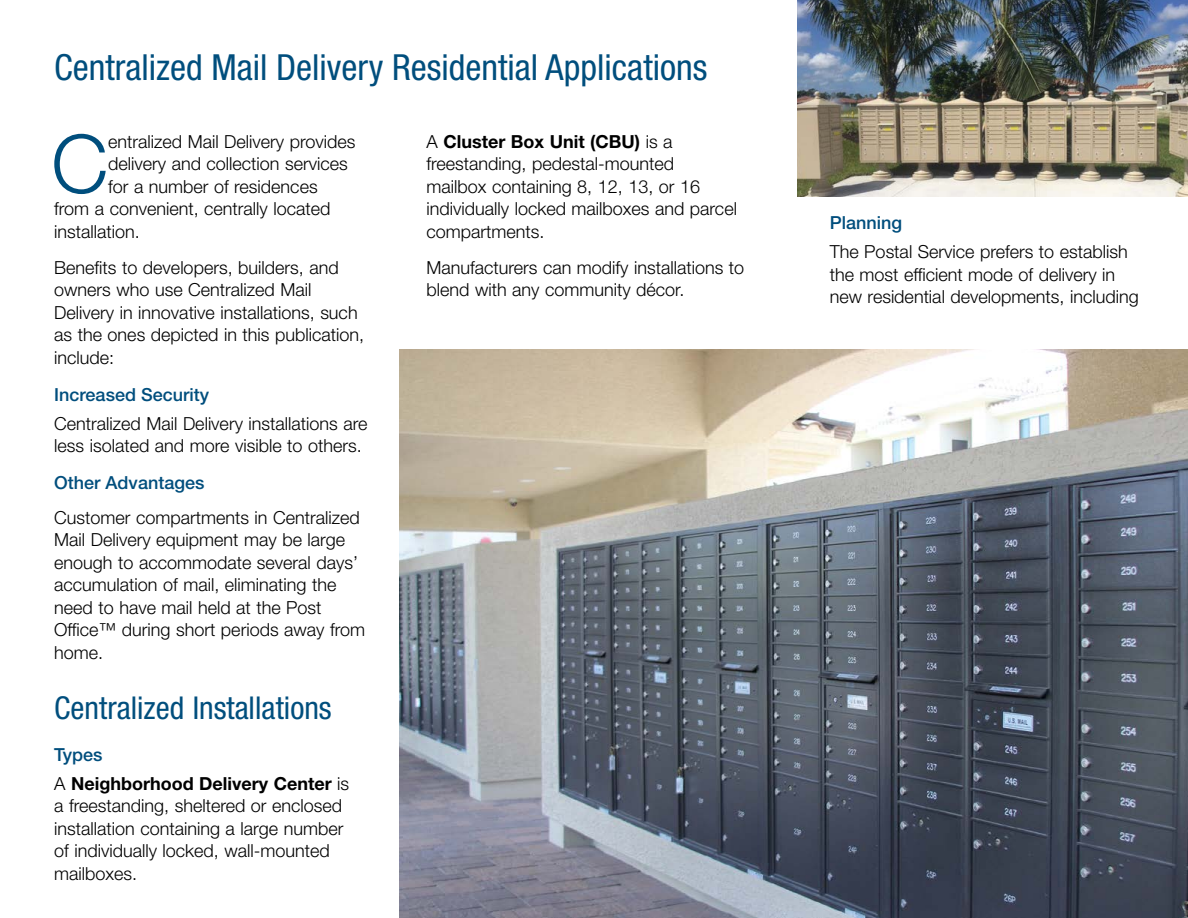
<style>
.page{position:relative;width:1188px;height:918px;background:#fff}
.page>*{position:absolute;margin:0;border:0;box-sizing:border-box;transform-origin:0 0}
.Drop_Cap{font:300 81px "Helvetica Neue LT Std";color:#004e7d}
.t1{font:condensed 36px "Helvetica Neue LT Std";color:#004e7d}
.inside_h1{font:condensed 31.5px "Helvetica Neue LT Std";color:#004e7d}
.inside_h1-2{font:300 18px/22.5px "Helvetica Neue LT Std";color:#000}
.Drop_Cap-2{font:300 18px "Helvetica Neue LT Std";color:#000}
.t2{font:500 18px "Helvetica Neue LT Std";color:#004e7d}
.s1{font-weight:700}
</style>
<div class="page">
<img style="left:400px;top:349px;width:788px;height:569px">
<img style="left:797px;top:0;width:391px;height:196px">
<h1 class="t1" style="left:54px;top:46px;width:655px">Centralized Mail Delivery Residential Applications</h1>
<p class="Drop_Cap" style="left:51px;top:115px;width:59px">C</p>
<p class="Drop_Cap-2" style="left:108px;top:130px;width:249px">entralized Mail Delivery provides</p>
<p class="Drop_Cap-2" style="left:108px;top:153px;width:241px">delivery and collection services</p>
<p class="Drop_Cap-2" style="left:108px;top:175px;width:211px">for a number of residences</p>
<p class="Drop_Cap-2" style="left:54px;top:198px;width:278px">from a convenient, centrally located</p>
<p class="Drop_Cap-2" style="left:54px;top:220px;width:87px">installation.</p>
<p class="inside_h1-2" style="left:54px;top:256px;width:311px">Benefits to developers, builders, and owners who use Centralized Mail Delivery in innovative installations, such as the ones depicted in this publication, include:</p>
<h2 class="t2" style="left:54px;top:383px;width:156px">Increased Security</h2>
<p class="inside_h1-2" style="left:54px;top:412px;width:315px">Centralized Mail Delivery installations are less isolated and more visible to others.</p>
<h2 class="t2" style="left:54px;top:472px;width:152px">Other Advantages</h2>
<p class="inside_h1-2" style="left:54px;top:506px;width:312px">Customer compartments in Centralized<br>Mail Delivery equipment may be large enough to accommodate several days’ accumulation of mail, eliminating the need to have mail held at the Post<br>Office™ during short periods away from home.</p>
<p class="inside_h1" style="left:54px;top:689px;width:279px">Centralized Installations</p>
<h2 class="t2" style="left:54px;top:743px;width:50px">Types</h2>
<p class="inside_h1-2" style="left:54px;top:772px;width:297px">A <span class="s1">Neighborhood Delivery Center</span> is a freestanding, sheltered or enclosed installation containing a large number of individually locked, wall-mounted mailboxes.</p>
<p class="inside_h1-2" style="left:427px;top:130px;width:312px">A <span class="s1">Cluster Box Unit (CBU)</span> is a freestanding, pedestal-mounted mailbox containing 8, 12, 13, or 16 individually locked mailboxes and parcel compartments.</p>
<p class="inside_h1-2" style="left:427px;top:256px;width:319px">Manufacturers can modify installations to blend with any community décor.</p>
<h2 class="t2" style="left:830px;top:212px;width:74px">Planning</h2>
<p class="inside_h1-2" style="left:830px;top:240px;width:310px">The Postal Service prefers to establish the most efficient mode of delivery in new residential developments, including</p>
</div>
